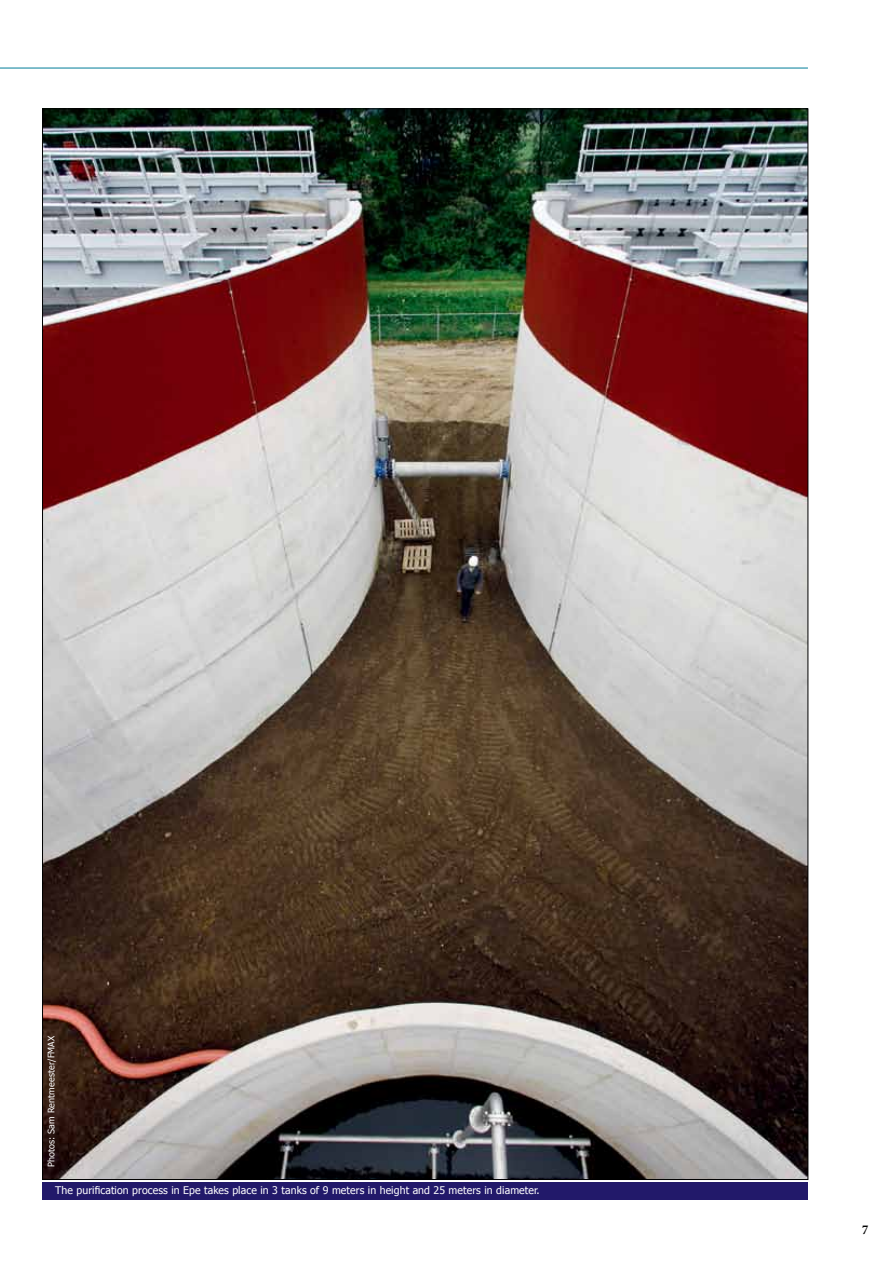
<style>
.page{position:relative;width:893px;height:1263px;background:#fff}
.page>*{position:absolute;margin:0;border:0;box-sizing:border-box;transform-origin:0 0}
.t1{font:700 condensed 13.5px "Minion Pro";color:#000}
.t2{font:10.5px "Tahoma";letter-spacing:.01em;color:#fff}
.t3{font:9px "Tahoma";letter-spacing:.01em;color:#fff}
</style>
<div class="page">
<hr style="left:0;top:68px;width:808px;height:1px;background:#007d99">
<div style="left:43px;top:1183px;width:765px;height:17px;background:#22196a"></div>
<img style="left:44px;top:110px;width:762px;height:1068px">
<p class="t3" style="left:45px;top:1167px;width:133px;rotate:-90deg">Photos: Sam Rentmeester/FMAX</p>
<p class="t2" style="left:55px;top:1184px;width:486px">The purification process in Epe takes place in 3 tanks of 9 meters in height and 25 meters in diameter.</p>
<p class="t1" style="left:862px;top:1221px;width:8px">7</p>
</div>
